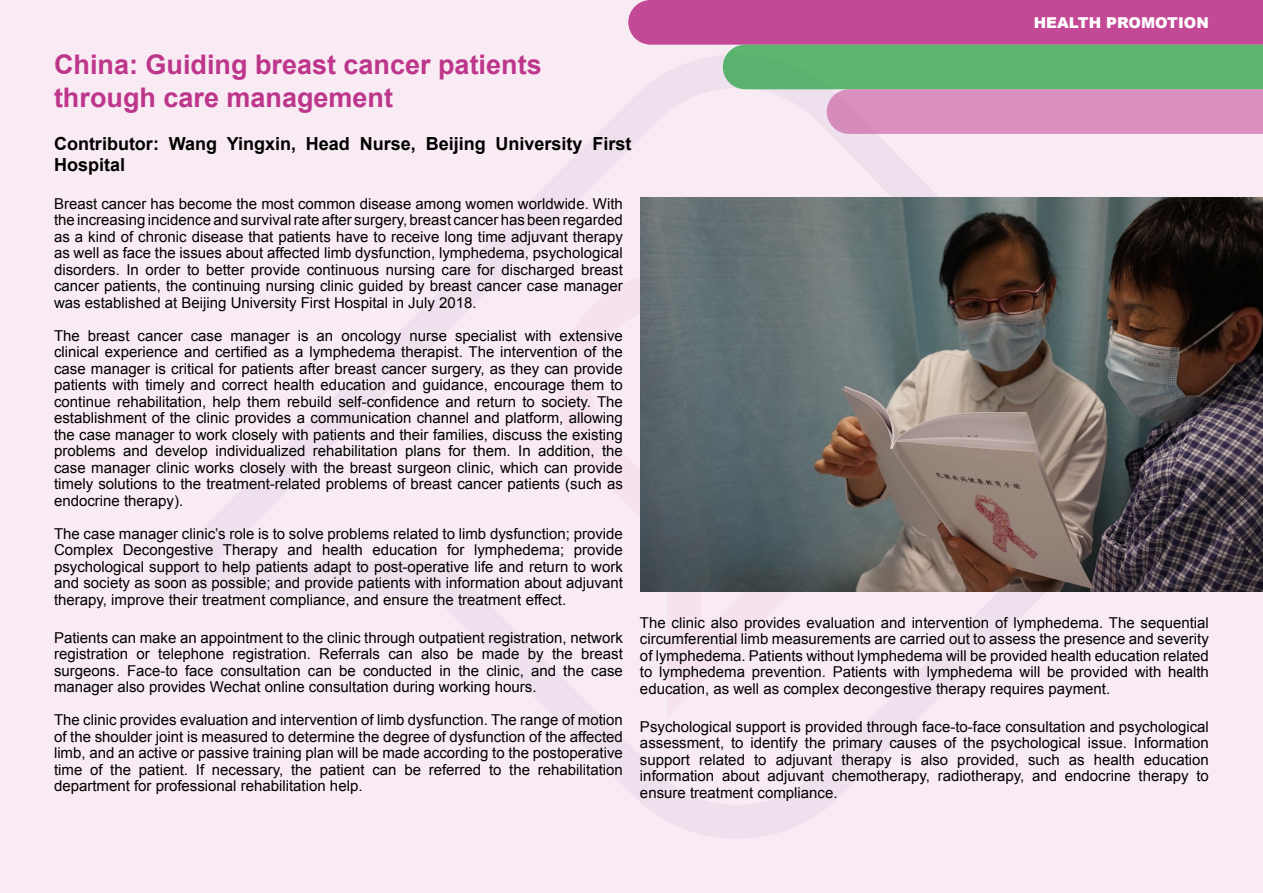
<style>
.page{position:relative;width:1263px;height:893px;background:#f8ebf3}
.page>*{position:absolute;margin:0;border:0;box-sizing:border-box;transform-origin:0 0}
.t1{font:700 27px/32.4px "Arial";color:#bd368b}
.t2{font:700 18px/21.6px "Arial";color:#000}
.t3{font:15px/16.5px "Arial";color:#000;text-align:justify}
.t4{font:900 15px "Arial";color:#fff}
</style>
<div class="page">
<svg style="left:628px;top:0;width:635px;height:134px"></svg>
<img style="left:640px;top:198px;width:623px;height:394px">
<p class="t4" style="left:1034px;top:12px;width:177px">HEALTH PROMOTION</p>
<h1 class="t1" style="left:54px;top:49px;width:489px">China: Guiding breast cancer patients through care management</h1>
<p class="t2" style="left:54px;top:133px;width:579px">Contributor: Wang Yingxin, Head Nurse, Beijing University First<br>Hospital</p>
<p class="t3" style="left:54px;top:195px;width:570px">Breast cancer has become the most common disease among women worldwide. With the increasing incidence and survival rate after surgery, breast cancer has been regarded as a kind of chronic disease that patients have to receive long time adjuvant therapy as well as face the issues about affected limb dysfunction, lymphedema, psychological disorders. In order to better provide continuous nursing care for discharged breast cancer patients, the continuing nursing clinic guided by breast cancer case manager was established at Beijing University First Hospital in July 2018.</p>
<p class="t3" style="left:54px;top:327px;width:570px">The breast cancer case manager is an oncology nurse specialist with extensive clinical experience and certified as a lymphedema therapist. The intervention of the case manager is critical for patients after breast cancer surgery, as they can provide patients with timely and correct health education and guidance, encourage them to continue rehabilitation, help them rebuild self-confidence and return to society. The establishment of the clinic provides a communication channel and platform, allowing the case manager to work closely with patients and their families, discuss the existing problems and develop individualized rehabilitation plans for them. In addition, the case manager clinic works closely with the breast surgeon clinic, which can provide timely solutions to the treatment-related problems of breast cancer patients (such as endocrine therapy).</p>
<p class="t3" style="left:54px;top:525px;width:570px">The case manager clinic’s role is to solve problems related to limb dysfunction; provide Complex Decongestive Therapy and health education for lymphedema; provide psychological support to help patients adapt to post-operative life and return to work and society as soon as possible; and provide patients with information about adjuvant therapy, improve their treatment compliance, and ensure the treatment effect.</p>
<p class="t3" style="left:54px;top:629px;width:570px">Patients can make an appointment to the clinic through outpatient registration, network registration or telephone registration. Referrals can also be made by the breast surgeons. Face-to face consultation can be conducted in the clinic, and the case manager also provides Wechat online consultation during working hours.</p>
<p class="t3" style="left:54px;top:712px;width:570px">The clinic provides evaluation and intervention of limb dysfunction. The range of motion of the shoulder joint is measured to determine the degree of dysfunction of the affected limb, and an active or passive training plan will be made according to the postoperative time of the patient. If necessary, the patient can be referred to the rehabilitation department for professional rehabilitation help.</p>
<p class="t3" style="left:640px;top:614px;width:570px">The clinic also provides evaluation and intervention of lymphedema. The sequential circumferential limb measurements are carried out to assess the presence and severity of lymphedema. Patients without lymphedema will be provided health education related to lymphedema prevention. Patients with lymphedema will be provided with health education, as well as complex decongestive therapy requires payment.</p>
<p class="t3" style="left:640px;top:718px;width:570px">Psychological support is provided through face-to-face consultation and psychological assessment, to identify the primary causes of the psychological issue. Information support related to adjuvant therapy is also provided, such as health education information about adjuvant chemotherapy, radiotherapy, and endocrine therapy to ensure treatment compliance.</p>
</div>
